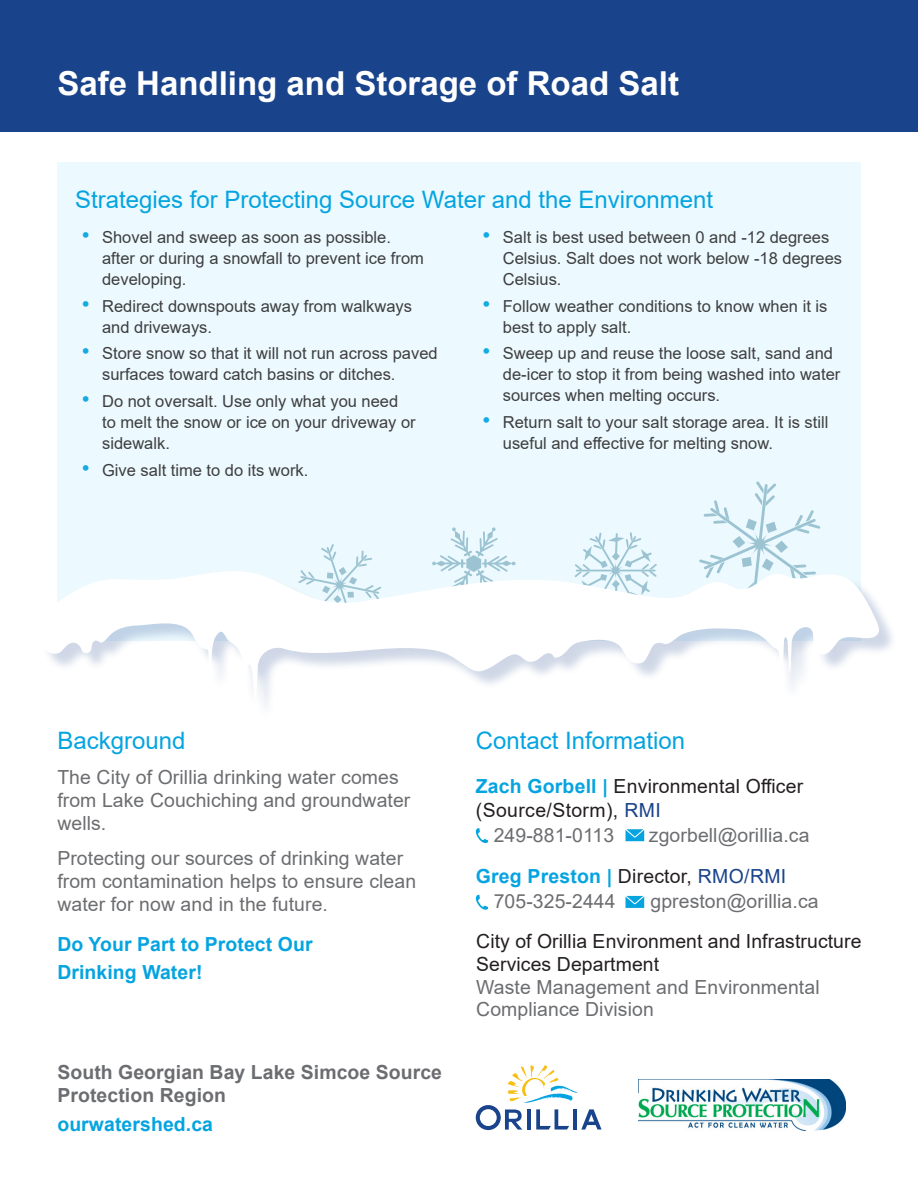
<style>
.page{position:relative;width:918px;height:1188px;background:#fff}
.page>*{position:absolute;margin:0;border:0;box-sizing:border-box;transform-origin:0 0}
.t1{font:700 33px "Arial";color:#fff}
.t2{font:24px "Arial";color:#05a4e0}
.t3{font:19.35px/23px "Arial";letter-spacing:.005em;color:#6c6d70}
.t4{font:19.35px/23.2px "Arial";letter-spacing:.005em;color:#231f20}
.t5{font:700 19.35px "Arial";letter-spacing:.005em;color:#05a4e0}
.t6{font:700 19.35px/23px "Arial";letter-spacing:.005em;color:#6c6d70}
.t7{font:16.5px/21px "Arial";color:#3e3e3f}
.s1{font-size:22.5px;color:#15aae2}
.s2{font-weight:700;color:#05a4e0}
.s3{color:#19438b}
.s4{font-weight:400;color:#231f20}
.s5{font-weight:400;color:#19438b}
</style>
<div class="page">
<div style="left:0;top:0;width:918px;height:131px;background:#19438b"></div>
<svg style="left:476px;top:1065px;width:126px;height:65px"></svg>
<img style="left:639px;top:1079px;width:207px;height:51px">
<div style="left:57px;top:162px;width:804px;height:478px;background:#ecf9fe"></div>
<svg style="left:575px;top:532px;width:82px;height:35px"></svg>
<svg style="left:432px;top:527px;width:84px;height:40px"></svg>
<svg style="left:699px;top:481px;width:121px;height:86px"></svg>
<svg style="left:321px;top:544px;width:51px;height:23px"></svg>
<svg style="left:48px;top:567px;width:833px;height:135px;fill:#fff"></svg>
<svg style="left:625px;top:829px;width:19px;height:12px"></svg>
<svg style="left:625px;top:896px;width:19px;height:12px"></svg>
<svg style="left:475px;top:828px;width:13px;height:15px"></svg>
<svg style="left:475px;top:895px;width:13px;height:15px"></svg>
<p class="t1" style="left:57px;top:60px;width:623px">Safe Handling and Storage of Road Salt</p>
<p class="t2" style="left:75px;top:183px;width:640px">Strategies for Protecting Source Water and the Environment</p>
<p class="t7" style="left:503px;top:227px;width:341px;text-indent:-20px"><span class="s1">•</span> Salt is best used between 0 and -12 degrees<br>Celsius. Salt does not work below -18 degrees<br>Celsius.</p>
<p class="t7" style="left:503px;top:295px;width:326px;text-indent:-20px"><span class="s1">•</span> Follow weather conditions to know when it is best to apply salt.</p>
<p class="t7" style="left:503px;top:343px;width:339px;text-indent:-20px"><span class="s1">•</span> Sweep up and reuse the loose salt, sand and de-icer to stop it from being washed into water sources when melting occurs.</p>
<p class="t7" style="left:503px;top:412px;width:327px;text-indent:-20px"><span class="s1">•</span> Return salt to your salt storage area. It is still useful and effective for melting snow.</p>
<p class="t7" style="left:102px;top:227px;width:323px;text-indent:-20px"><span class="s1">•</span> Shovel and sweep as soon as possible. after or during a snowfall to prevent ice from developing.</p>
<p class="t7" style="left:102px;top:295px;width:311px;text-indent:-20px"><span class="s1">•</span> Redirect downspouts away from walkways and driveways.</p>
<p class="t7" style="left:102px;top:343px;width:337px;text-indent:-20px"><span class="s1">•</span> Store snow so that it will not run across paved surfaces toward catch basins or ditches.</p>
<p class="t7" style="left:102px;top:391px;width:315px;text-indent:-20px"><span class="s1">•</span> Do not oversalt. Use only what you need to melt the snow or ice on your driveway or sidewalk.</p>
<p class="t7" style="left:82px;top:459px;width:228px"><span class="s1">•</span> Give salt time to do its work.</p>
<p class="t2" style="left:57px;top:724px;width:130px">Background</p>
<p class="t3" style="left:57px;top:766px;width:355px">The City of Orillia drinking water comes from Lake Couchiching and groundwater wells.</p>
<p class="t3" style="left:57px;top:847px;width:360px">Protecting our sources of drinking water from contamination helps to ensure clean water for now and in the future.</p>
<p class="t5" style="left:57px;top:931px;width:257px">Do Your Part to Protect Our</p>
<p class="t5" style="left:57px;top:959px;width:147px">Drinking Water!</p>
<p class="t6" style="left:57px;top:1061px;width:386px">South Georgian Bay Lake Simcoe Source<br>Protection Region</p>
<p class="t5" style="left:57px;top:1110px;width:157px">ourwatershed.ca</p>
<p class="t2" style="left:476px;top:724px;width:211px">Contact Information</p>
<p class="t4" style="left:476px;top:775px;width:329px"><span class="s2">Zach Gorbell |</span> Environmental Officer (Source/Storm), <span class="s3">RMI</span></p>
<p class="t3" style="left:494px;top:823px;width:122px">249-881-0113</p>
<p class="t3" style="left:649px;top:823px;width:162px">zgorbell@orillia.ca</p>
<p class="t5" style="left:476px;top:863px;width:312px">Greg Preston | <span class="s4">Director,</span> <span class="s5">RMO/RMI</span></p>
<p class="t3" style="left:650px;top:890px;width:170px">gpreston@orillia.ca</p>
<p class="t3" style="left:494px;top:890px;width:123px">705-325-2444</p>
<p class="t4" style="left:476px;top:929px;width:387px">City of Orillia Environment and Infrastructure<br>Services Department</p>
<p class="t3" style="left:476px;top:975px;width:345px">Waste Management and Environmental</p>
<p class="t3" style="left:476px;top:998px;width:179px">Compliance Division</p>
</div>
